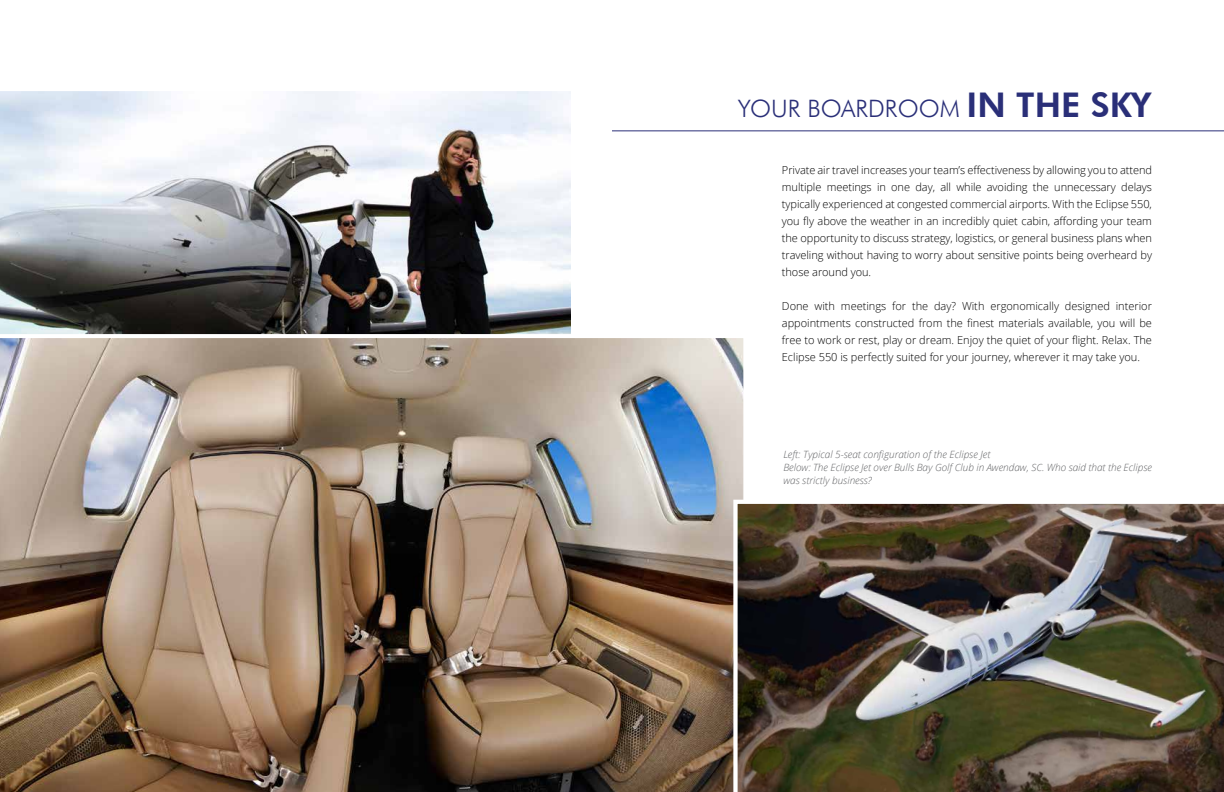
<style>
.page{position:relative;width:1224px;height:792px;background:#fff}
.page>*{position:absolute;margin:0;border:0;box-sizing:border-box;transform-origin:0 0}
.t1{font:300 24px "Futura BT";color:#2a2f78}
.t2{font:300 11px/17px "Open Sans";color:#000;text-align:justify}
.t3{font:italic 300 10px/13px "Open Sans";color:#636466}
.s1{font-weight:800;font-size:34px}
</style>
<div class="page">
<svg style="left:0;top:91px;width:571px;height:243px"></svg>
<img style="left:0;top:334px;width:744px;height:458px">
<hr style="left:612px;top:130px;width:612px;height:1px;background:#2a2f78">
<img style="left:733px;top:500px;width:491px;height:292px">
<h1 class="t1" style="left:738px;top:94px;width:415px">YOUR BOARDROOM <span class="s1">IN THE SKY</span></h1>
<p class="t2" style="left:782px;top:162px;width:372px">Private air travel increases your team’s effectiveness by allowing you to attend multiple meetings in one day, all while avoiding the unnecessary delays typically experienced at congested commercial airports. With the Eclipse 550, you fly above the weather in an incredibly quiet cabin, affording your team the opportunity to discuss strategy, logistics, or general business plans when traveling without having to worry about sensitive points being overheard by those around you.</p>
<p class="t2" style="left:782px;top:298px;width:372px">Done with meetings for the day? With ergonomically designed interior appointments constructed from the finest materials available, you will be free to work or rest, play or dream. Enjoy the quiet of your flight. Relax. The Eclipse 550 is perfectly suited for your journey, wherever it may take you.</p>
<p class="t3" style="left:783px;top:447px;width:370px">Left: Typical 5-seat configuration of the Eclipse Jet<br>Below: The Eclipse Jet over Bulls Bay Golf Club in Awendaw, SC. Who said that the Eclipse was strictly business?</p>
</div>
